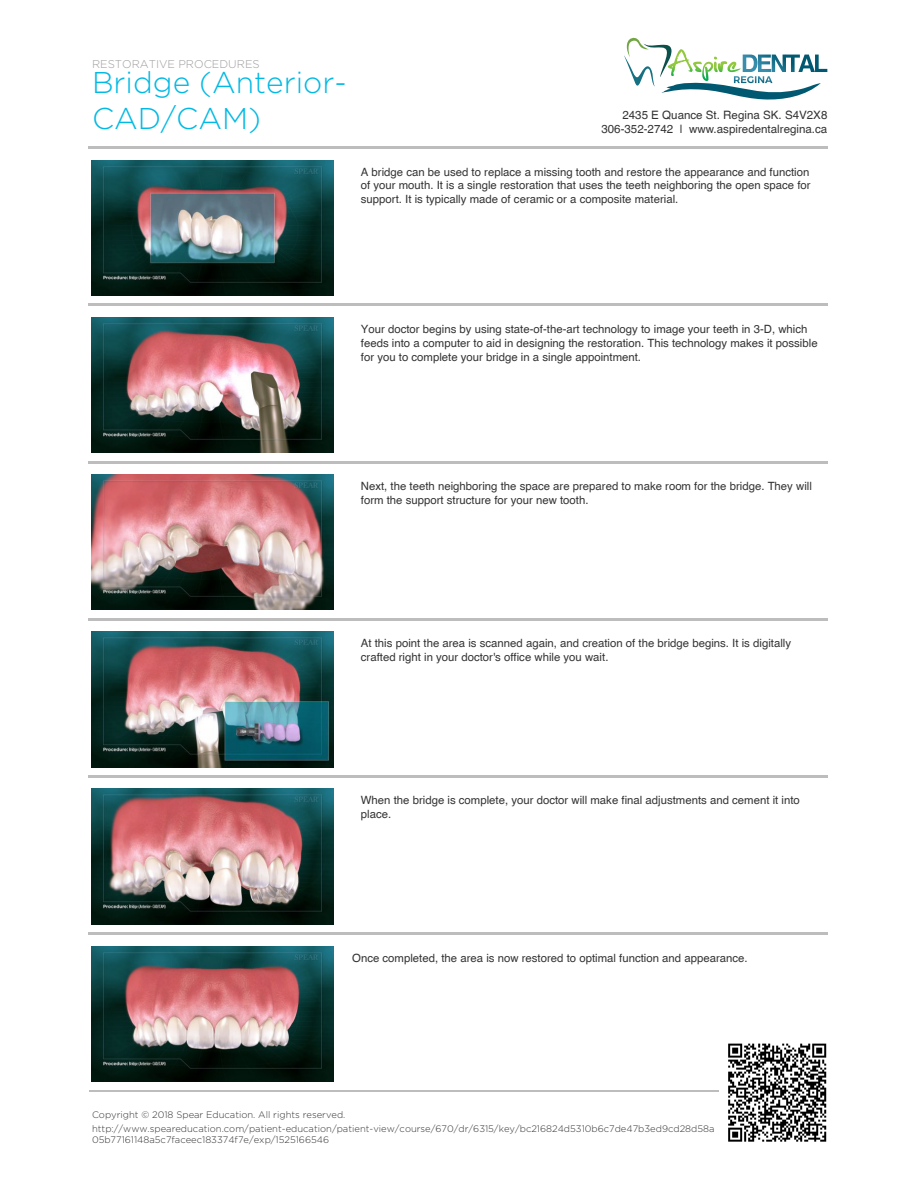
<style>
.page{position:relative;width:918px;height:1188px;background:#fff}
.page>*{position:absolute;margin:0;border:0;box-sizing:border-box;transform-origin:0 0}
.t1{font:300 30px/36px "Gotham HTF";color:#00b9e4}
.t2{font:11.55px/14px "Helvetica";color:#333;text-align:right}
.t3{font:11.4px/14px "Helvetica";color:#333}
.t4{font:300 11.25px "Gotham HTF";color:#9c9c9c}
.t5{font:300 9.45px/11.4px "Gotham HTF";color:#333}
</style>
<div class="page">
<svg style="left:728px;top:1043px;width:99px;height:99px"></svg>
<svg style="left:728px;top:1044px;width:98px;height:98px"></svg>
<hr style="left:89px;top:147px;width:739px;height:2px;background:#bdbdbd">
<img style="left:92px;top:160px;width:242px;height:136px">
<hr style="left:89px;top:304px;width:739px;height:2px;background:#bdbdbd">
<img style="left:92px;top:317px;width:242px;height:136px">
<hr style="left:89px;top:461px;width:739px;height:2px;background:#bdbdbd">
<img style="left:92px;top:475px;width:242px;height:135px">
<hr style="left:89px;top:618px;width:739px;height:2px;background:#bdbdbd">
<img style="left:92px;top:632px;width:242px;height:135px">
<hr style="left:89px;top:775px;width:739px;height:3px;background:#bdbdbd">
<img style="left:92px;top:789px;width:242px;height:135px">
<hr style="left:89px;top:933px;width:739px;height:2px;background:#bdbdbd">
<img style="left:92px;top:946px;width:242px;height:136px">
<hr style="left:89px;top:1090px;width:629px;height:2px;background:#bdbdbd">
<svg style="left:624px;top:37px;width:203px;height:63px"></svg>
<p class="t4" style="left:92px;top:58px;width:169px">RESTORATIVE PROCEDURES</p>
<h1 class="t1" style="left:92px;top:64px;width:256px">Bridge (Anterior-<br>CAD/CAM)</h1>
<p class="t2" style="left:601px;top:108px;width:228px">2435 E Quance St. Regina SK. S4V2X8<br>306-352-2742 | www.aspiredentalregina.ca</p>
<p class="t3" style="left:361px;top:164px;width:451px;text-align:justify">A bridge can be used to replace a missing tooth and restore the appearance and function of your mouth. It is a single restoration that uses the teeth neighboring the open space for support. It is typically made of ceramic or a composite material.</p>
<p class="t3" style="left:361px;top:321px;width:458px">Your doctor begins by using state-of-the-art technology to image your teeth in 3-D, which feeds into a computer to aid in designing the restoration. This technology makes it possible for you to complete your bridge in a single appointment.</p>
<p class="t3" style="left:361px;top:479px;width:453px">Next, the teeth neighboring the space are prepared to make room for the bridge. They will form the support structure for your new tooth.</p>
<p class="t3" style="left:361px;top:636px;width:432px">At this point the area is scanned again, and creation of the bridge begins. It is digitally crafted right in your doctor's office while you wait.</p>
<p class="t3" style="left:361px;top:793px;width:441px">When the bridge is complete, your doctor will make final adjustments and cement it into place.</p>
<p class="t3" style="left:352px;top:950px;width:397px">Once completed, the area is now restored to optimal function and appearance.</p>
<p class="t5" style="left:92px;top:1109px;width:255px">Copyright © 2018 Spear Education. All rights reserved.</p>
<p class="t5" style="left:92px;top:1123px;width:624px">http://www.speareducation.com/patient-education/patient-view/course/670/dr/6315/key/bc216824d5310b6c7de47b3ed9cd28d58a<br>05b77161148a5c7faceec183374f7e/exp/1525166546</p>
</div>
